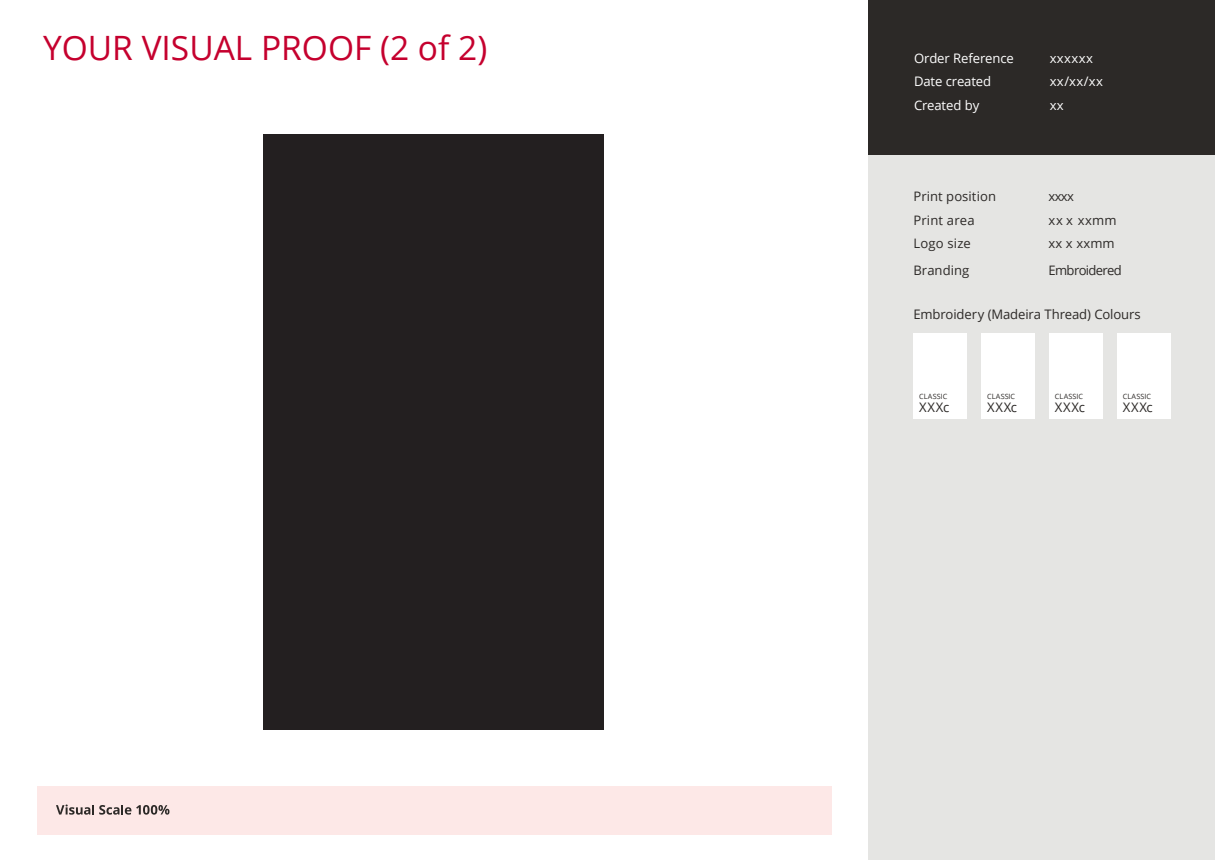
<style>
.page{position:relative;width:1215px;height:860px;background:#fff}
.page>*{position:absolute;margin:0;border:0;box-sizing:border-box;transform-origin:0 0}
.t1{font:33.5px "Open Sans";color:#c5002e}
.t2{font:13.1px "Open Sans";letter-spacing:-.01em;color:#2c2927}
.t3{font:13.1px/23.3px "Open Sans";letter-spacing:-.01em;color:#fff}
.t4{font:13.1px/23.3px "Open Sans";letter-spacing:.03em;color:#fff}
.t5{font:13.05px/23.2px "Open Sans";letter-spacing:.005em;color:#2c2927}
.t6{font:13.05px "Open Sans";letter-spacing:-.05em;color:#2c2927}
.t7{font:7.3px "Open Sans";color:#2c2927}
</style>
<div class="page">
<div style="left:37px;top:785px;width:795px;height:49px;background:#fde8e7"></div>
<div style="left:868px;top:0;width:346px;height:155px;background:#2c2927"></div>
<div style="left:868px;top:155px;width:346px;height:704px;background:#e5e5e3"></div>
<div style="left:263px;top:134px;width:340px;height:595px;background:#231f20"></div>
<svg style="left:56px;top:804px;width:113px;height:10px"></svg>
<div style="left:913px;top:333px;width:54px;height:53px;background:#fff"></div>
<div style="left:913px;top:386px;width:54px;height:32px;background:#fff"></div>
<div style="left:981px;top:333px;width:53px;height:53px;background:#fff"></div>
<div style="left:981px;top:386px;width:53px;height:32px;background:#fff"></div>
<div style="left:1049px;top:333px;width:53px;height:53px;background:#fff"></div>
<div style="left:1049px;top:386px;width:53px;height:32px;background:#fff"></div>
<div style="left:1117px;top:333px;width:53px;height:53px;background:#fff"></div>
<div style="left:1117px;top:386px;width:53px;height:32px;background:#fff"></div>
<h1 class="t1" style="left:43px;top:25px;width:446px">YOUR VISUAL PROOF (2 of 2)</h1>
<p class="t3" style="left:914px;top:46px;width:101px">Order Reference<br>Date created<br>Created by</p>
<p class="t4" style="left:1050px;top:46px;width:55px">xxxxxx xx/xx/xx xx</p>
<p class="t5" style="left:913px;top:184px;width:84px">Print position<br>Print area<br>Logo size</p>
<p class="t5" style="left:1048px;top:184px;width:70px">xxxx<br>xx x xxmm xx x xxmm</p>
<p class="t5" style="left:913px;top:258px;width:57px">Branding</p>
<p class="t6" style="left:1048px;top:261px;width:75px">Embroidered</p>
<p class="t2" style="left:913px;top:304px;width:229px">Embroidery (Madeira Thread) Colours</p>
<p class="t7" style="left:919px;top:391px;width:30px">CLASSIC</p>
<p class="t2" style="left:919px;top:398px;width:32px">XXXc</p>
<p class="t7" style="left:987px;top:391px;width:30px">CLASSIC</p>
<p class="t2" style="left:987px;top:398px;width:32px">XXXc</p>
<p class="t7" style="left:1055px;top:391px;width:30px">CLASSIC</p>
<p class="t2" style="left:1055px;top:398px;width:32px">XXXc</p>
<p class="t7" style="left:1123px;top:391px;width:30px">CLASSIC</p>
<p class="t2" style="left:1123px;top:398px;width:32px">XXXc</p>
</div>
